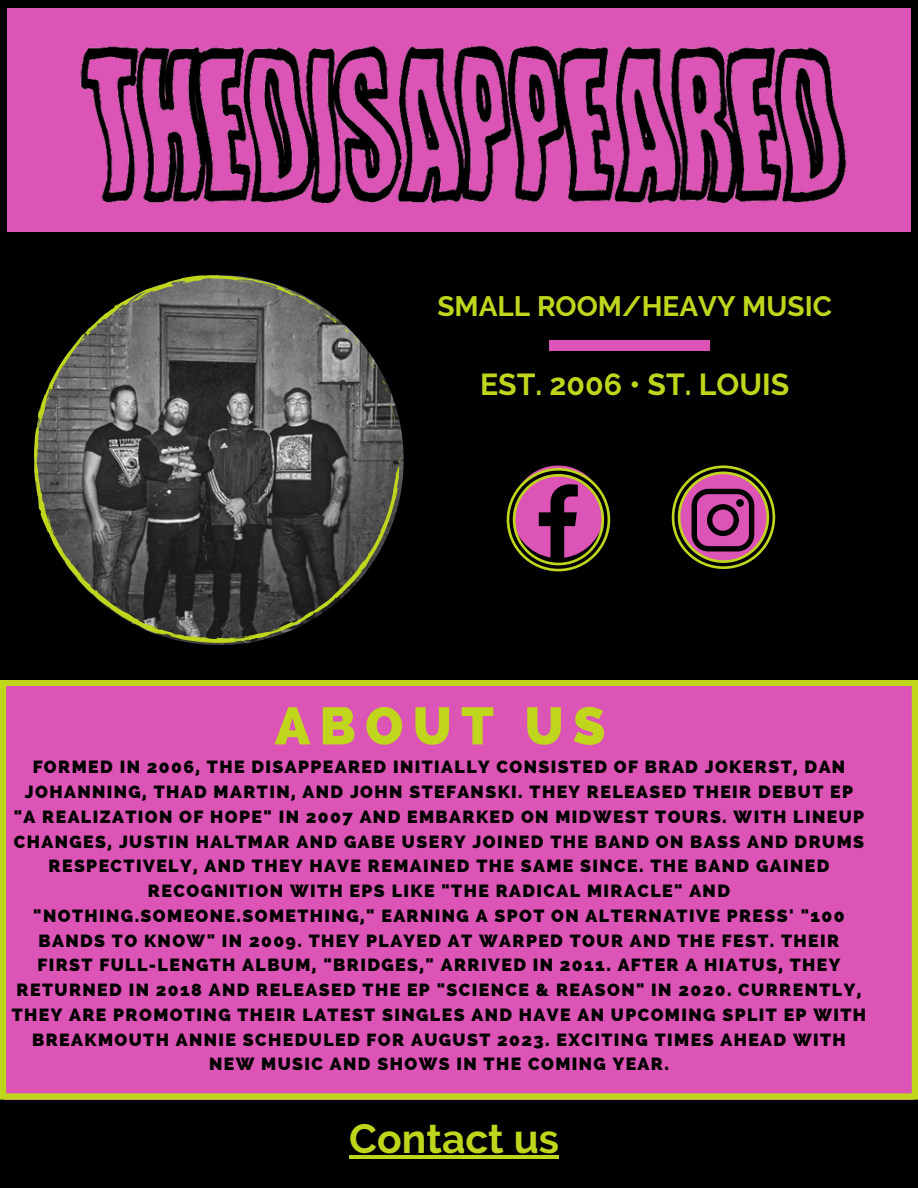
<style>
.page{position:relative;width:918px;height:1188px;background:#fff}
.page>*{position:absolute;margin:0;border:0;box-sizing:border-box;transform-origin:0 0}
.t1{font:800 52.5px "Raleway";letter-spacing:.18em;color:#bfd61d}
.t2{font:700 40.65px "Raleway";color:#bfd61d}
.t3{font:700 30.3px "Raleway";color:#bfd61d}
.t4{font:700 28.05px "Raleway";color:#bfd61d}
.t5{font:800 17.7px/24.8px "Raleway";letter-spacing:.08em;color:#000;text-align:center}
</style>
<div class="page">
<div style="left:0;top:351px;width:918px;height:837px;background:#000"></div>
<svg style="left:34px;top:351px;width:365px;height:292px"></svg>
<svg style="left:39px;top:421px;width:2px;height:9px"></svg>
<svg style="left:287px;top:351px;width:89px;height:18px"></svg>
<svg style="left:399px;top:457px;width:2px;height:13px"></svg>
<svg style="left:63px;top:551px;width:3px;height:4px"></svg>
<svg style="left:89px;top:583px;width:4px;height:4px"></svg>
<div style="left:0;top:680px;width:918px;height:419px;background:#dc54b5"></div>
<svg style="left:507px;top:466px;width:103px;height:105px"></svg>
<svg style="left:672px;top:465px;width:103px;height:104px"></svg>
<img style="left:0;top:0;width:918px;height:351px">
<hr style="left:349px;top:1155px;width:210px;height:4px;background:#bfd61d">
<p class="t4" style="left:437px;top:289px;width:396px">SMALL ROOM/HEAVY MUSIC</p>
<p class="t3" style="left:480px;top:366px;width:311px">EST. 2006 • ST. LOUIS</p>
<p class="t1" style="left:275px;top:695px;width:332px">ABOUT US</p>
<p class="t5" style="left:12px;top:755px;width:856px">FORMED IN 2006, THE DISAPPEARED INITIALLY CONSISTED OF BRAD JOKERST, DAN JOHANNING, THAD MARTIN, AND JOHN STEFANSKI. THEY RELEASED THEIR DEBUT EP<br>"A REALIZATION OF HOPE" IN 2007 AND EMBARKED ON MIDWEST TOURS. WITH LINEUP CHANGES, JUSTIN HALTMAR AND GABE USERY JOINED THE BAND ON BASS AND DRUMS RESPECTIVELY, AND THEY HAVE REMAINED THE SAME SINCE. THE BAND GAINED RECOGNITION WITH EPS LIKE "THE RADICAL MIRACLE" AND "NOTHING.SOMEONE.SOMETHING," EARNING A SPOT ON ALTERNATIVE PRESS' "100<br>BANDS TO KNOW" IN 2009. THEY PLAYED AT WARPED TOUR AND THE FEST. THEIR FIRST FULL-LENGTH ALBUM, "BRIDGES," ARRIVED IN 2011. AFTER A HIATUS, THEY RETURNED IN 2018 AND RELEASED THE EP "SCIENCE &amp; REASON" IN 2020. CURRENTLY, THEY ARE PROMOTING THEIR LATEST SINGLES AND HAVE AN UPCOMING SPLIT EP WITH BREAKMOUTH ANNIE SCHEDULED FOR AUGUST 2023. EXCITING TIMES AHEAD WITH NEW MUSIC AND SHOWS IN THE COMING YEAR.</p>
<p class="t2" style="left:349px;top:1115px;width:211px">Contact us</p>
</div>
